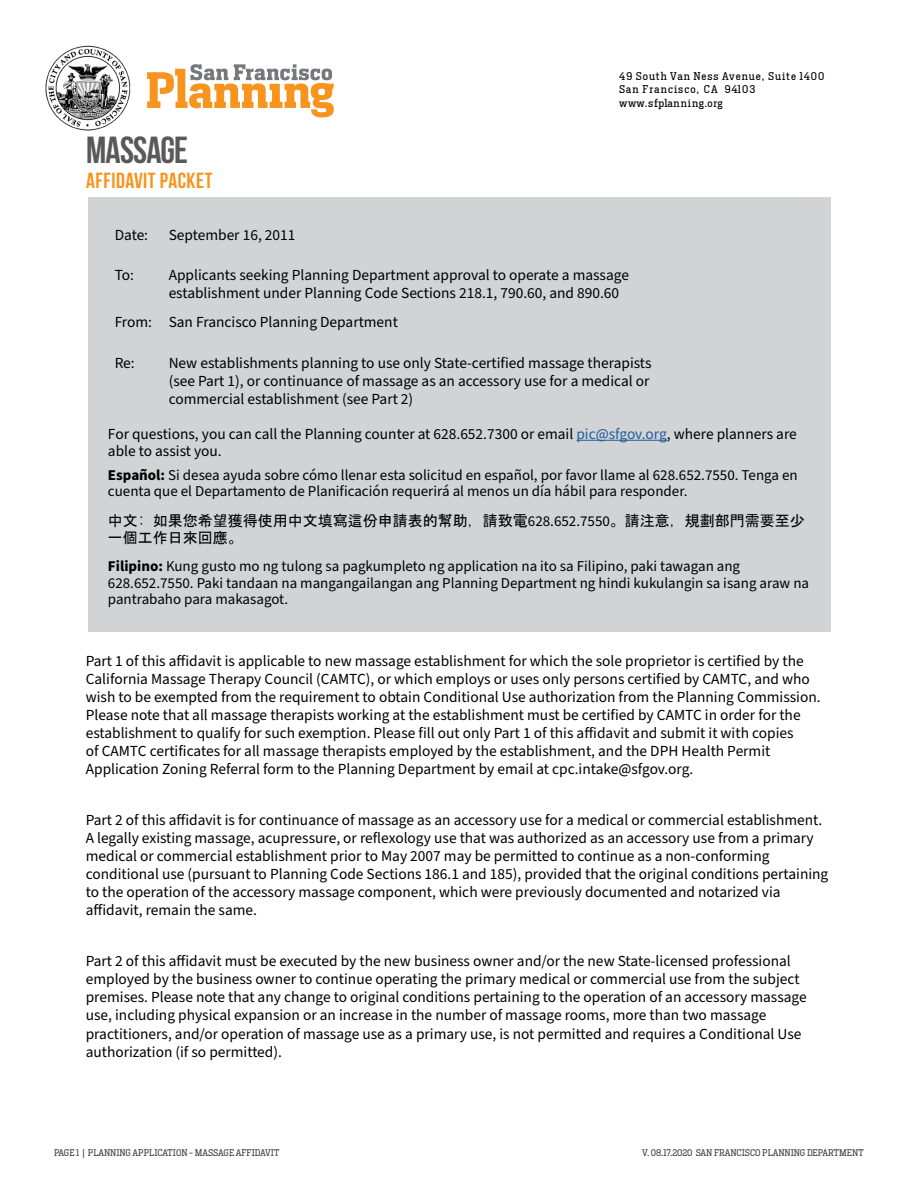
<style>
.page{position:relative;width:918px;height:1188px;background:#fff}
.page>*{position:absolute;margin:0;border:0;box-sizing:border-box;transform-origin:0 0}
.t1{font:700 37.5px "Bebas Neue";letter-spacing:-.025em;color:#595959}
.t2{font:700 21.75px "Bebas Neue";letter-spacing:.025em;color:#f7941e}
.t3{font:15.3px/18px "Source Sans Pro";color:#000}
.t4{font:15px/16.5px "Source Sans Pro";color:#000}
.t5{font:15px/16.5px "MS Gothic";color:#000}
.t6{font:10.5px/13.5px "Heron Serif";letter-spacing:.09em;color:#000}
.t7{font:9px "Heron Serif";letter-spacing:-.005em;color:#414042}
.s1{color:#215e9e}
.s2{font-weight:700}
.s3{font-family:"Source Sans Pro"}
</style>
<div class="page">
<svg style="left:147px;top:64px;width:187px;height:53px"></svg>
<img style="left:45px;top:45px;width:86px;height:85px">
<div style="left:88px;top:197px;width:742px;height:435px;background:#d1d3d4"></div>
<hr style="left:576px;top:440px;width:91px;height:1px;background:#215e9e">
<h1 class="t1" style="left:86px;top:129px;width:103px">MASSAGE</h1>
<h2 class="t2" style="left:86px;top:168px;width:128px">AFFIDAVIT PACKET</h2>
<p class="t6" style="left:619px;top:69px;width:207px">49 South Van Ness Avenue, Suite 1400<br>San Francisco, CA 94103 www.sfplanning.org</p>
<p class="t3" style="left:115px;top:226px;width:35px">Date:</p>
<p class="t3" style="left:169px;top:226px;width:128px">September 16, 2011</p>
<p class="t3" style="left:115px;top:267px;width:21px">To:</p>
<p class="t3" style="left:169px;top:267px;width:462px">Applicants seeking Planning Department approval to operate a massage establishment under Planning Code Sections 218.1, 790.60, and 890.60</p>
<p class="t3" style="left:115px;top:314px;width:285px">From: San Francisco Planning Department</p>
<p class="t3" style="left:115px;top:354px;width:22px">Re:</p>
<p class="t3" style="left:169px;top:354px;width:484px">New establishments planning to use only State-certified massage therapists (see Part 1), or continuance of massage as an accessory use for a medical or commercial establishment (see Part 2)</p>
<p class="t3" style="left:108px;top:426px;width:690px;line-height:16.5px">For questions, you can call the Planning counter at 628.652.7300 or email <span class="s1">pic@sfgov.org</span>, where planners are able to assist you.</p>
<p class="t4" style="left:108px;top:467px;width:691px"><span class="s2">Español:</span> Si desea ayuda sobre cómo llenar esta solicitud en español, por favor llame al 628.652.7550. Tenga en cuenta que el Departamento de Planificación requerirá al menos un día hábil para responder.</p>
<p class="t5" style="left:108px;top:512px;width:699px">中文: 如果您希望獲得使用中文填寫這份申請表的幫助，請致電<span class="s3">628.652.7550</span>。請注意，規劃部門需要至少一個工作日來回應。</p>
<p class="t4" style="left:108px;top:558px;width:703px"><span class="s2">Filipino:</span> Kung gusto mo ng tulong sa pagkumpleto ng application na ito sa Filipino, paki tawagan ang<br>628.652.7550. Paki tandaan na mangangailangan ang Planning Department ng hindi kukulangin sa isang araw na pantrabaho para makasagot.</p>
<p class="t3" style="left:86px;top:653px;width:736px">Part 1 of this affidavit is applicable to new massage establishment for which the sole proprietor is certified by the California Massage Therapy Council (CAMTC), or which employs or uses only persons certified by CAMTC, and who wish to be exempted from the requirement to obtain Conditional Use authorization from the Planning Commission.<br>Please note that all massage therapists working at the establishment must be certified by CAMTC in order for the establishment to qualify for such exemption. Please fill out only Part 1 of this affidavit and submit it with copies<br>of CAMTC certificates for all massage therapists employed by the establishment, and the DPH Health Permit Application Zoning Referral form to the Planning Department by email at cpc.intake@sfgov.org.</p>
<p class="t3" style="left:86px;top:812px;width:744px">Part 2 of this affidavit is for continuance of massage as an accessory use for a medical or commercial establishment.<br>A legally existing massage, acupressure, or reflexology use that was authorized as an accessory use from a primary medical or commercial establishment prior to May 2007 may be permitted to continue as a non-conforming conditional use (pursuant to Planning Code Sections 186.1 and 185), provided that the original conditions pertaining to the operation of the accessory massage component, which were previously documented and notarized via affidavit, remain the same.</p>
<p class="t3" style="left:86px;top:953px;width:723px">Part 2 of this affidavit must be executed by the new business owner and/or the new State-licensed professional employed by the business owner to continue operating the primary medical or commercial use from the subject premises. Please note that any change to original conditions pertaining to the operation of an accessory massage use, including physical expansion or an increase in the number of massage rooms, more than two massage practitioners, and/or operation of massage use as a primary use, is not permitted and requires a Conditional Use authorization (if so permitted).</p>
<p class="t7" style="left:54px;top:1147px;width:227px">PAGE 1 | PLANNING APPLICATION - MASSAGE AFFIDAVIT</p>
<p class="t7" style="left:642px;top:1147px;width:223px">V. 08.17.2020 SAN FRANCISCO PLANNING DEPARTMENT</p>
</div>
